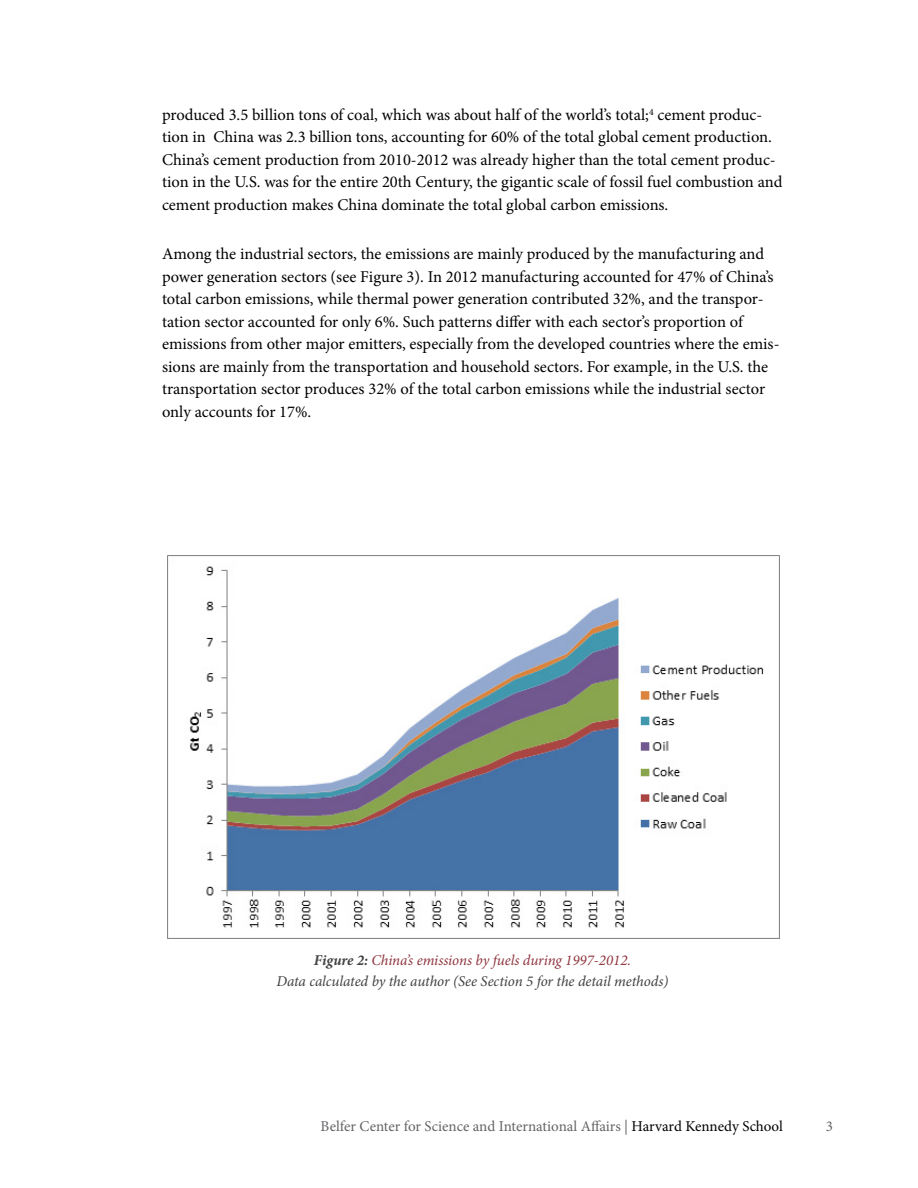
<style>
.page{position:relative;width:918px;height:1188px;background:#fff}
.page>*{position:absolute;margin:0;border:0;box-sizing:border-box;transform-origin:0 0}
.Primary_type{font:16.5px/22.5px "Minion Pro";color:#000}
.Caption___Legend{font:italic 15px/21px "Minion Pro";letter-spacing:-.005em;color:#414042;text-align:center}
.t1{font:15px "Minion Pro";letter-spacing:-.005em;color:#636466}
.s1{font-weight:700}
.s2{color:#8f353e}
.s3{color:#000}
</style>
<div class="page">
<img style="left:167px;top:556px;width:613px;height:383px">
<p class="Primary_type" style="left:162px;top:104px;width:622px">produced 3.5 billion tons of coal, which was about half of the world’s total;<sup>4</sup> cement produc&shy;tion in China was 2.3 billion tons, accounting for 60% of the total global cement production.<br>China’s cement production from 2010-2012 was already higher than the total cement produc&shy;tion in the U.S. was for the entire 20th Century, the gigantic scale of fossil fuel combustion and cement production makes China dominate the total global carbon emissions.</p>
<p class="Primary_type" style="left:162px;top:243px;width:619px">Among the industrial sectors, the emissions are mainly produced by the manufacturing and power generation sectors (see Figure 3). In 2012 manufacturing accounted for 47% of China’s total carbon emissions, while thermal power generation contributed 32%, and the transpor&shy;tation sector accounted for only 6%. Such patterns differ with each sector’s proportion of emissions from other major emitters, especially from the developed countries where the emis&shy;sions are mainly from the transportation and household sectors. For example, in the U.S. the transportation sector produces 32% of the total carbon emissions while the industrial sector only accounts for 17%.</p>
<p class="Caption___Legend" style="left:276px;top:949px;width:394px"><span class="s1">Figure 2:</span> <span class="s2">China’s emissions by fuels during 1997-2012.<br></span>Data calculated by the author (See Section 5 for the detail methods)</p>
<p class="t1" style="left:321px;top:1116px;width:464px">Belfer Center for Science and International Affairs | <span class="s3">Harvard Kennedy School</span></p>
<p class="t1" style="left:826px;top:1116px;width:9px">3</p>
</div>
